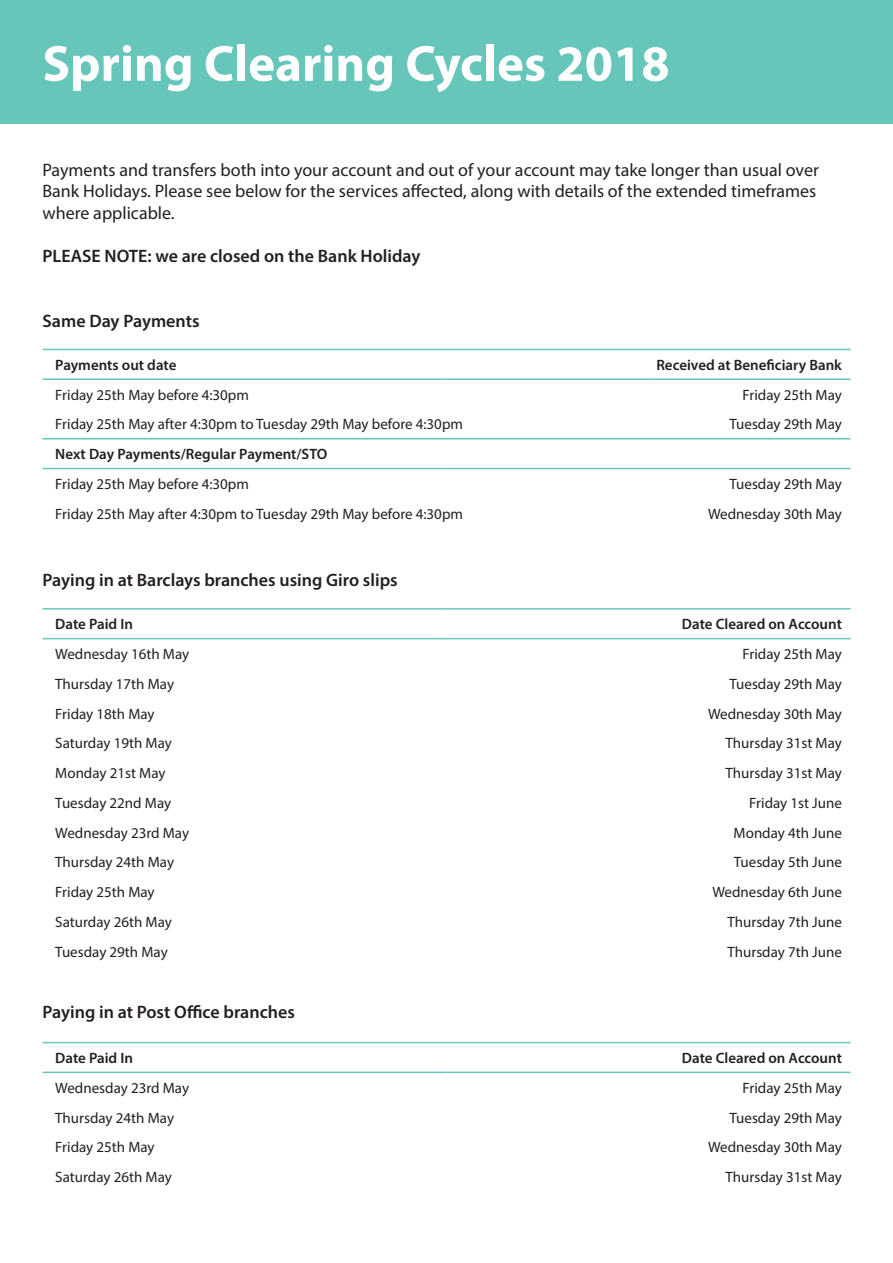
<style>
.page{position:relative;width:893px;height:1263px;background:#fff}
.page>*{position:absolute;margin:0;border:0;box-sizing:border-box;transform-origin:0 0}
.t1{font:700 51px "Myriad Pro";color:#fff}
.t2{font:18px/21.6px "Myriad Pro";color:#231f20}
.t3{font:600 18px "Myriad Pro";color:#231f20}
.t4{font:15px "Myriad Pro";color:#231f20}
.t5{font:600 15px "Myriad Pro";color:#231f20}
</style>
<div class="page">
<div style="left:0;top:0;width:893px;height:123px;background:#65c6b9"></div>
<hr style="left:43px;top:349px;width:403px;height:1px;background:#65c6b9">
<hr style="left:446px;top:349px;width:206px;height:1px;background:#65c6b9">
<hr style="left:652px;top:349px;width:198px;height:1px;background:#65c6b9">
<hr style="left:43px;top:378px;width:403px;height:2px;background:#65c6b9">
<hr style="left:446px;top:378px;width:206px;height:2px;background:#65c6b9">
<hr style="left:652px;top:378px;width:198px;height:2px;background:#65c6b9">
<hr style="left:43px;top:438px;width:403px;height:1px;background:#65c6b9">
<hr style="left:446px;top:438px;width:206px;height:1px;background:#65c6b9">
<hr style="left:652px;top:438px;width:198px;height:1px;background:#65c6b9">
<hr style="left:43px;top:468px;width:403px;height:1px;background:#65c6b9">
<hr style="left:446px;top:468px;width:206px;height:1px;background:#65c6b9">
<hr style="left:652px;top:468px;width:198px;height:1px;background:#65c6b9">
<hr style="left:43px;top:608px;width:403px;height:2px;background:#65c6b9">
<hr style="left:446px;top:608px;width:206px;height:2px;background:#65c6b9">
<hr style="left:652px;top:608px;width:198px;height:2px;background:#65c6b9">
<hr style="left:43px;top:638px;width:403px;height:1px;background:#65c6b9">
<hr style="left:446px;top:638px;width:206px;height:1px;background:#65c6b9">
<hr style="left:652px;top:638px;width:198px;height:1px;background:#65c6b9">
<hr style="left:43px;top:1042px;width:403px;height:1px;background:#65c6b9">
<hr style="left:446px;top:1042px;width:206px;height:1px;background:#65c6b9">
<hr style="left:652px;top:1042px;width:198px;height:1px;background:#65c6b9">
<hr style="left:43px;top:1071px;width:403px;height:2px;background:#65c6b9">
<hr style="left:446px;top:1071px;width:206px;height:2px;background:#65c6b9">
<hr style="left:652px;top:1071px;width:198px;height:2px;background:#65c6b9">
<h1 class="t1" style="left:43px;top:30px;width:629px">Spring Clearing Cycles 2018</h1>
<p class="t2" style="left:43px;top:159px;width:778px">Payments and transfers both into your account and out of your account may take longer than usual over<br>Bank Holidays. Please see below for the services affected, along with details of the extended timeframes where applicable.</p>
<p class="t3" style="left:43px;top:245px;width:379px">PLEASE NOTE: we are closed on the Bank Holiday</p>
<p class="t3" style="left:43px;top:309px;width:159px">Same Day Payments</p>
<p class="t5" style="left:55px;top:355px;width:123px">Payments out date</p>
<p class="t5" style="left:656px;top:355px;width:187px">Received at Beneficiary Bank</p>
<p class="t4" style="left:55px;top:385px;width:195px">Friday 25th May before 4:30pm</p>
<p class="t4" style="left:743px;top:385px;width:101px">Friday 25th May</p>
<p class="t4" style="left:55px;top:415px;width:409px">Friday 25th May after 4:30pm to Tuesday 29th May before 4:30pm</p>
<p class="t4" style="left:729px;top:415px;width:114px">Tuesday 29th May</p>
<p class="t5" style="left:55px;top:445px;width:274px">Next Day Payments/Regular Payment/STO</p>
<p class="t4" style="left:55px;top:475px;width:195px">Friday 25th May before 4:30pm</p>
<p class="t4" style="left:729px;top:475px;width:114px">Tuesday 29th May</p>
<p class="t4" style="left:55px;top:504px;width:409px">Friday 25th May after 4:30pm to Tuesday 29th May before 4:30pm</p>
<p class="t4" style="left:708px;top:504px;width:135px">Wednesday 30th May</p>
<p class="t3" style="left:43px;top:569px;width:357px">Paying in at Barclays branches using Giro slips</p>
<p class="t5" style="left:55px;top:615px;width:79px">Date Paid In</p>
<p class="t5" style="left:682px;top:615px;width:162px">Date Cleared on Account</p>
<p class="t4" style="left:55px;top:645px;width:135px">Wednesday 16th May</p>
<p class="t4" style="left:743px;top:645px;width:101px">Friday 25th May</p>
<p class="t4" style="left:55px;top:675px;width:120px">Thursday 17th May</p>
<p class="t4" style="left:729px;top:675px;width:114px">Tuesday 29th May</p>
<p class="t4" style="left:55px;top:704px;width:101px">Friday 18th May</p>
<p class="t4" style="left:708px;top:704px;width:135px">Wednesday 30th May</p>
<p class="t4" style="left:55px;top:734px;width:118px">Saturday 19th May</p>
<p class="t4" style="left:725px;top:734px;width:118px">Thursday 31st May</p>
<p class="t4" style="left:55px;top:764px;width:112px">Monday 21st May</p>
<p class="t4" style="left:725px;top:764px;width:118px">Thursday 31st May</p>
<p class="t4" style="left:55px;top:794px;width:117px">Tuesday 22nd May</p>
<p class="t4" style="left:749px;top:794px;width:94px">Friday 1st June</p>
<p class="t4" style="left:55px;top:823px;width:135px">Wednesday 23rd May</p>
<p class="t4" style="left:734px;top:823px;width:110px">Monday 4th June</p>
<p class="t4" style="left:55px;top:853px;width:120px">Thursday 24th May</p>
<p class="t4" style="left:734px;top:853px;width:110px">Tuesday 5th June</p>
<p class="t4" style="left:55px;top:883px;width:101px">Friday 25th May</p>
<p class="t4" style="left:712px;top:883px;width:131px">Wednesday 6th June</p>
<p class="t4" style="left:55px;top:913px;width:118px">Saturday 26th May</p>
<p class="t4" style="left:727px;top:913px;width:116px">Thursday 7th June</p>
<p class="t4" style="left:55px;top:942px;width:114px">Tuesday 29th May</p>
<p class="t4" style="left:727px;top:942px;width:116px">Thursday 7th June</p>
<p class="t3" style="left:43px;top:1001px;width:254px">Paying in at Post Office branches</p>
<p class="t5" style="left:55px;top:1048px;width:79px">Date Paid In</p>
<p class="t5" style="left:682px;top:1048px;width:162px">Date Cleared on Account</p>
<p class="t4" style="left:55px;top:1078px;width:135px">Wednesday 23rd May</p>
<p class="t4" style="left:743px;top:1078px;width:101px">Friday 25th May</p>
<p class="t4" style="left:55px;top:1108px;width:120px">Thursday 24th May</p>
<p class="t4" style="left:729px;top:1108px;width:114px">Tuesday 29th May</p>
<p class="t4" style="left:55px;top:1138px;width:101px">Friday 25th May</p>
<p class="t4" style="left:708px;top:1138px;width:135px">Wednesday 30th May</p>
<p class="t4" style="left:55px;top:1168px;width:118px">Saturday 26th May</p>
<p class="t4" style="left:725px;top:1168px;width:118px">Thursday 31st May</p>
</div>
